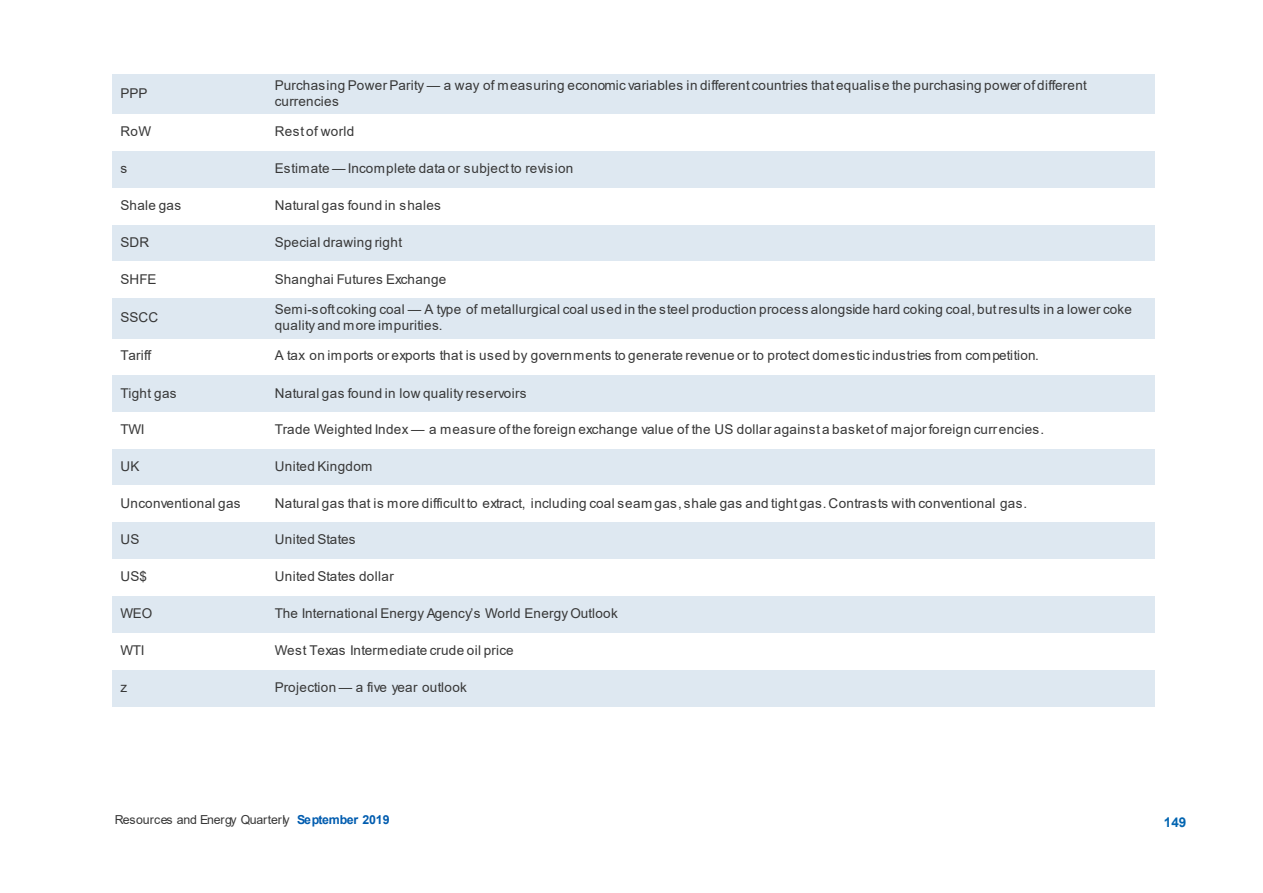
<style>
.page{position:relative;width:1263px;height:893px;background:#fff}
.page>*{position:absolute;margin:0;border:0;box-sizing:border-box;transform-origin:0 0}
.t1{font:13.5px/15.8px "Arial";letter-spacing:.025em;color:#373737}
.t2{font:700 13.5px "Arial";color:#0365b1}
.t3{font:12.3px "Arial";letter-spacing:-.01em;color:#373737}
.s1{font-weight:700;color:#005caf}
</style>
<div class="page">
<div style="left:113px;top:74px;width:154px;height:41px;background:#dee8f1"></div>
<div style="left:275px;top:74px;width:871px;height:21px;background:#dee8f1"></div>
<div style="left:275px;top:95px;width:871px;height:20px;background:#dee8f1"></div>
<div style="left:113px;top:151px;width:154px;height:37px;background:#dee8f1"></div>
<div style="left:267px;top:151px;width:887px;height:37px;background:#dee8f1"></div>
<div style="left:113px;top:225px;width:154px;height:36px;background:#dee8f1"></div>
<div style="left:267px;top:225px;width:887px;height:36px;background:#dee8f1"></div>
<div style="left:113px;top:298px;width:154px;height:41px;background:#dee8f1"></div>
<div style="left:267px;top:298px;width:887px;height:41px;background:#dee8f1"></div>
<div style="left:113px;top:375px;width:154px;height:37px;background:#dee8f1"></div>
<div style="left:267px;top:375px;width:887px;height:37px;background:#dee8f1"></div>
<div style="left:113px;top:449px;width:154px;height:36px;background:#dee8f1"></div>
<div style="left:267px;top:449px;width:887px;height:36px;background:#dee8f1"></div>
<div style="left:113px;top:523px;width:154px;height:37px;background:#dee8f1"></div>
<div style="left:267px;top:523px;width:887px;height:37px;background:#dee8f1"></div>
<div style="left:113px;top:596px;width:154px;height:37px;background:#dee8f1"></div>
<div style="left:267px;top:596px;width:887px;height:37px;background:#dee8f1"></div>
<div style="left:113px;top:670px;width:154px;height:36px;background:#dee8f1"></div>
<div style="left:267px;top:670px;width:887px;height:36px;background:#dee8f1"></div>
<p class="t1" style="left:120px;top:85px;width:29px">PPP</p>
<p class="t1" style="left:275px;top:77px;width:814px">Purchasing Power Parity — a way of measuring economic variables in different countries that equalise the purchasing power of different currencies</p>
<p class="t1" style="left:120px;top:124px;width:32px">RoW</p>
<p class="t1" style="left:275px;top:124px;width:81px">Rest of world</p>
<p class="t1" style="left:120px;top:161px;width:8px">s</p>
<p class="t1" style="left:275px;top:161px;width:300px">Estimate — Incomplete data or subject to revision</p>
<p class="t1" style="left:120px;top:197px;width:62px">Shale gas</p>
<p class="t1" style="left:275px;top:197px;width:168px">Natural gas found in shales</p>
<p class="t1" style="left:120px;top:234px;width:30px">SDR</p>
<p class="t1" style="left:275px;top:234px;width:129px">Special drawing right</p>
<p class="t1" style="left:120px;top:271px;width:37px">SHFE</p>
<p class="t1" style="left:275px;top:271px;width:173px">Shanghai Futures Exchange</p>
<p class="t1" style="left:120px;top:309px;width:39px">SSCC</p>
<p class="t1" style="left:275px;top:302px;width:858px">Semi-soft coking coal — A type of metallurgical coal used in the steel production process alongside hard coking coal, but results in a lower coke quality and more impurities.</p>
<p class="t1" style="left:120px;top:348px;width:32px">Tariff</p>
<p class="t1" style="left:275px;top:348px;width:765px">A tax on imports or exports that is used by governments to generate revenue or to protect domestic industries from competition.</p>
<p class="t1" style="left:120px;top:385px;width:58px">Tight gas</p>
<p class="t1" style="left:275px;top:385px;width:253px">Natural gas found in low quality reservoirs</p>
<p class="t1" style="left:120px;top:421px;width:25px">TWI</p>
<p class="t1" style="left:275px;top:421px;width:771px">Trade Weighted Index — a measure of the foreign exchange value of the US dollar against a basket of major foreign currencies.</p>
<p class="t1" style="left:120px;top:458px;width:21px">UK</p>
<p class="t1" style="left:275px;top:458px;width:99px">United Kingdom</p>
<p class="t1" style="left:120px;top:495px;width:122px">Unconventional gas</p>
<p class="t1" style="left:275px;top:495px;width:754px">Natural gas that is more difficult to extract, including coal seam gas, shale gas and tight gas. Contrasts with conventional gas.</p>
<p class="t1" style="left:120px;top:531px;width:21px">US</p>
<p class="t1" style="left:275px;top:531px;width:82px">United States</p>
<p class="t1" style="left:120px;top:569px;width:28px">US$</p>
<p class="t1" style="left:275px;top:569px;width:121px">United States dollar</p>
<p class="t1" style="left:120px;top:606px;width:33px">WEO</p>
<p class="t1" style="left:275px;top:606px;width:344px">The International Energy Agency’s World Energy Outlook</p>
<p class="t1" style="left:120px;top:642px;width:26px">WTI</p>
<p class="t1" style="left:275px;top:642px;width:240px">West Texas Intermediate crude oil price</p>
<p class="t1" style="left:120px;top:679px;width:8px">z</p>
<p class="t1" style="left:275px;top:679px;width:194px">Projection — a five year outlook</p>
<p class="t3" style="left:115px;top:811px;width:276px">Resources and Energy Quarterly <span class="s1">September 2019</span></p>
<p class="t2" style="left:1164px;top:813px;width:24px">149</p>
</div>
